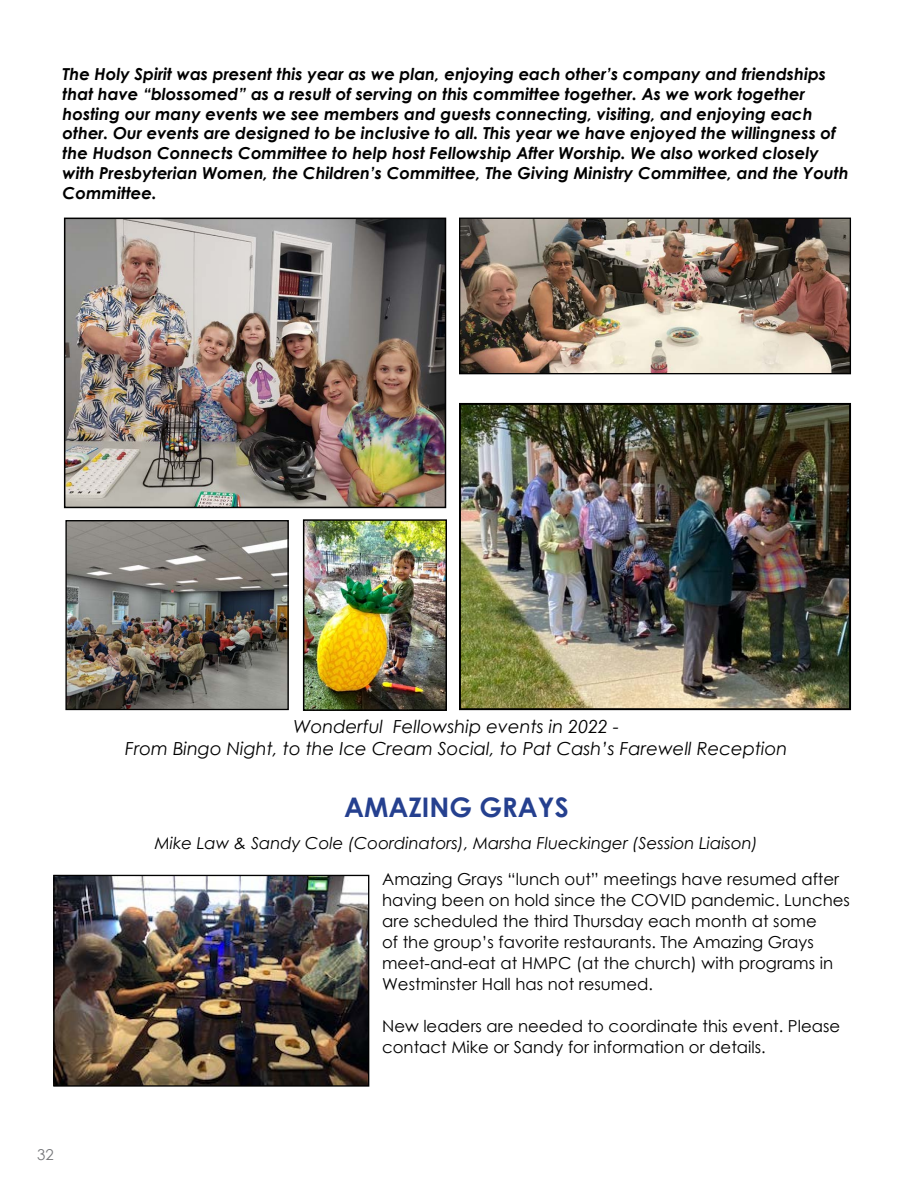
<style>
.page{position:relative;width:918px;height:1188px;background:#fff}
.page>*{position:absolute;margin:0;border:0;box-sizing:border-box;transform-origin:0 0}
.t1{font:700 27px "Century Gothic";color:#25408f}
.t2{font:italic 18px/21.6px "Century Gothic";color:#000;text-align:center}
.t3{font:italic 700 16.5px/19.8px "Century Gothic";color:#000}
.t4{font:16.5px/21px "Century Gothic";color:#000}
.t5{font:italic 16.5px "Century Gothic";color:#000}
.t6{font:15px "Century Gothic";color:#77787b}
</style>
<div class="page">
<img style="left:67px;top:221px;width:376px;height:284px">
<div style="left:64px;top:218px;width:382px;height:290px;border:2px solid #000"></div>
<img style="left:67px;top:522px;width:220px;height:186px">
<div style="left:65px;top:520px;width:224px;height:190px;border:1px solid #000"></div>
<img style="left:461px;top:220px;width:388px;height:152px">
<div style="left:459px;top:218px;width:392px;height:156px;border:1px solid #000"></div>
<img style="left:462px;top:406px;width:386px;height:301px">
<div style="left:459px;top:403px;width:392px;height:307px;border:2px solid #000"></div>
<img style="left:55px;top:877px;width:312px;height:208px">
<div style="left:53px;top:875px;width:316px;height:212px;border:1px solid #000"></div>
<img style="left:306px;top:522px;width:138px;height:186px">
<div style="left:303px;top:519px;width:144px;height:192px;border:2px solid #000"></div>
<p class="t3" style="left:63px;top:63px;width:788px">The Holy Spirit was present this year as we plan, enjoying each other’s company and friendships that have “blossomed” as a result of serving on this committee together. As we work together hosting our many events we see members and guests connecting, visiting, and enjoying each other. Our events are designed to be inclusive to all. This year we have enjoyed the willingness of the Hudson Connects Committee to help host Fellowship After Worship. We also worked closely with Presbyterian Women, the Children’s Committee, The Giving Ministry Committee, and the Youth Committee.</p>
<p class="t6" style="left:37px;top:1144px;width:18px">32</p>
<p class="t2" style="left:125px;top:716px;width:664px">Wonderful Fellowship events in 2022 -<br>From Bingo Night, to the Ice Cream Social, to Pat Cash’s Farewell Reception</p>
<h1 class="t1" style="left:344px;top:787px;width:226px">AMAZING GRAYS</h1>
<p class="t5" style="left:155px;top:831px;width:605px">Mike Law &amp; Sandy Cole (Coordinators), Marsha Flueckinger (Session Liaison)</p>
<p class="t4" style="left:382px;top:868px;width:469px">Amazing Grays “lunch out” meetings have resumed after having been on hold since the COVID pandemic. Lunches are scheduled the third Thursday each month at some<br>of the group’s favorite restaurants. The Amazing Grays meet-and-eat at HMPC (at the church) with programs in Westminster Hall has not resumed.</p>
<p class="t4" style="left:382px;top:1015px;width:459px">New leaders are needed to coordinate this event. Please contact Mike or Sandy for information or details.</p>
</div>
